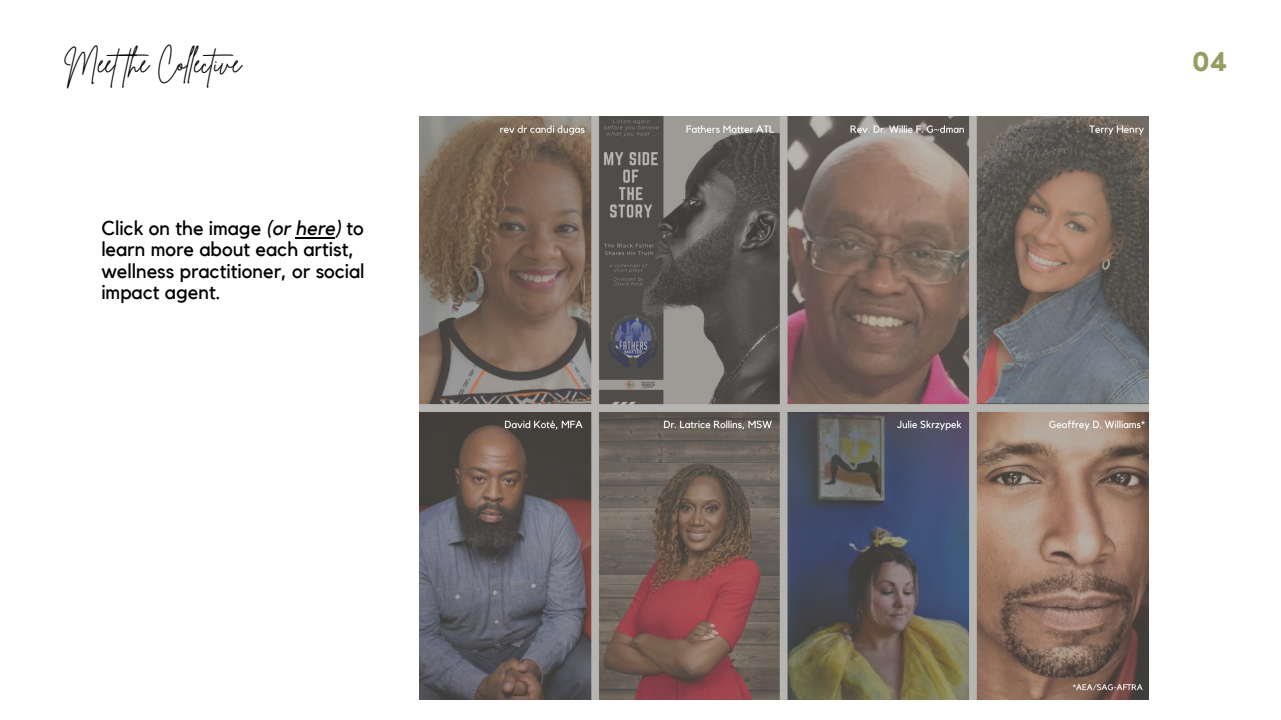
<style>
.page{position:relative;width:1281px;height:720px;background:#fff}
.page>*{position:absolute;margin:0;border:0;box-sizing:border-box;transform-origin:0 0}
.t1{font:26.88px "Brittany Signature";color:#000}
.t2{font:700 26.88px "Kollektif";color:#979c60}
.t3{font:20px "Kollektif";color:#000}
.s1{font-style:italic}
</style>
<div class="page">
<img style="left:419px;top:117px;width:729px;height:583px">
<hr style="left:296px;top:237px;width:39px;height:2px;background:#000">
<p class="t1" style="left:64px;top:45px;width:179px">Meetthe Col ective</p>
<p class="t2" style="left:1192px;top:50px;width:37px">04</p>
<p class="t3" style="left:101px;top:219px;width:264px">Click on the image <span class="s1">(or here)</span> to</p>
<p class="t3" style="left:101px;top:240px;width:254px">learn more about each artist,</p>
<p class="t3" style="left:101px;top:262px;width:264px">wellness practitioner, or social</p>
<p class="t3" style="left:101px;top:283px;width:121px">impact agent.</p>
</div>
